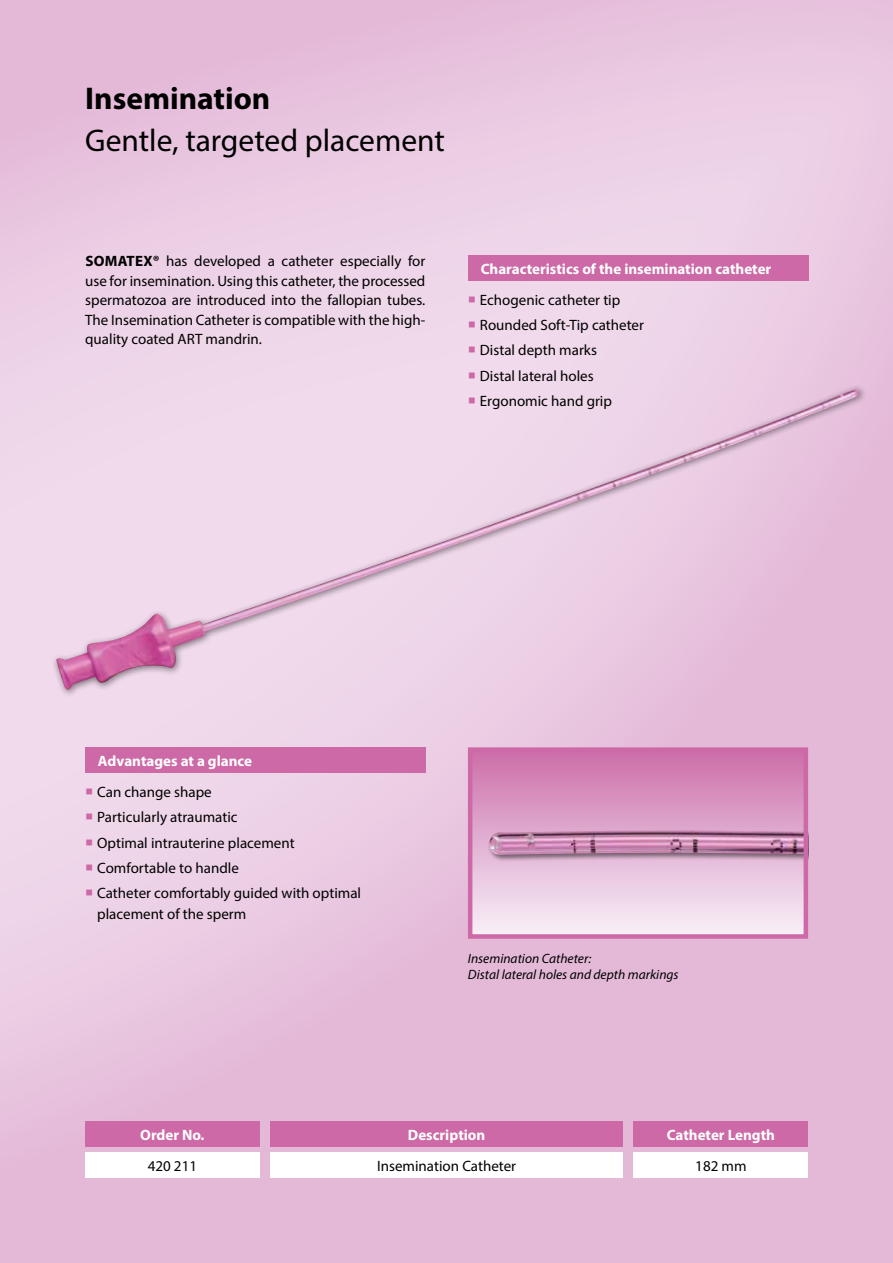
<style>
.page{position:relative;width:893px;height:1263px;background:#fff}
.page>*{position:absolute;margin:0;border:0;box-sizing:border-box;transform-origin:0 0}
.t1{font:31.5px "Myriad Pro";color:#000}
.t2{font:700 31.5px "Myriad Pro";color:#000}
.t3{font:15px/19.5px "Myriad Pro";color:#000;text-align:justify}
.t4{font:700 15px "Myriad Pro";color:#fff}
.t5{font:700 15px "Myriad Pro";color:#000}
.t6{font:italic 13.5px/16.2px "Myriad Pro";color:#000}
.s1{font-weight:700}
.s2{color:#cc69a6}
</style>
<div class="page">
<img style="left:0;top:0;width:893px;height:1263px">
<div style="left:468px;top:255px;width:340px;height:26px;background:#cc69a6"></div>
<div style="left:85px;top:747px;width:340px;height:26px;background:#cc69a6"></div>
<div style="left:470px;top:750px;width:336px;height:186px;background:linear-gradient(to bottom,#cc6faa,#f8f1fa)"></div>
<div style="left:488px;top:829px;width:320px;height:33px;background:#000;opacity:.5"></div>
<img style="left:488px;top:830px;width:315px;height:25px">
<div style="left:468px;top:747px;width:340px;height:192px;border:4px solid #cc69a6"></div>
<div style="left:51px;top:384px;width:816px;height:314px;background:#000;opacity:.5"></div>
<img style="left:56px;top:389px;width:803px;height:302px">
<div style="left:85px;top:1152px;width:175px;height:26px;background:#fff"></div>
<div style="left:634px;top:1152px;width:174px;height:26px;background:#fff"></div>
<div style="left:85px;top:1121px;width:175px;height:26px;background:#cc69a6"></div>
<div style="left:270px;top:1152px;width:353px;height:26px;background:#fff"></div>
<div style="left:270px;top:1121px;width:353px;height:26px;background:#cc69a6"></div>
<div style="left:634px;top:1121px;width:174px;height:26px;background:#cc69a6"></div>
<h1 class="t2" style="left:85px;top:78px;width:187px">Insemination</h1>
<h1 class="t1" style="left:85px;top:121px;width:361px">Gentle, targeted placement</h1>
<p class="t3" style="left:85px;top:251px;width:342px;text-indent:68px"><span class="s1">®</span> has developed a catheter especially for use for insemination. Using this catheter, the processed spermatozoa are introduced into the fallopian tubes.<br>The Insemination Catheter is compatible with the high&shy;quality coated ART mandrin.</p>
<p class="t4" style="left:481px;top:259px;width:292px">Characteristics of the insemination catheter</p>
<p class="t5" style="left:85px;top:252px;width:20px">Somatex</p>
<p class="t3" style="left:468px;top:290px;width:154px"><span class="s2">○</span> Echogenic catheter tip</p>
<p class="t3" style="left:468px;top:315px;width:178px"><span class="s2">○</span> Rounded Soft-Tip catheter</p>
<p class="t3" style="left:468px;top:340px;width:131px"><span class="s2">○</span> Distal depth marks</p>
<p class="t3" style="left:468px;top:366px;width:127px"><span class="s2">○</span> Distal lateral holes</p>
<p class="t3" style="left:468px;top:391px;width:146px"><span class="s2">○</span> Ergonomic hand grip</p>
<p class="t4" style="left:98px;top:751px;width:156px">Advantages at a glance</p>
<p class="t3" style="left:85px;top:782px;width:128px"><span class="s2">○</span> Can change shape</p>
<p class="t3" style="left:85px;top:807px;width:154px"><span class="s2">○</span> Particularly atraumatic</p>
<p class="t3" style="left:85px;top:833px;width:211px"><span class="s2">○</span> Optimal intrauterine placement</p>
<p class="t3" style="left:85px;top:858px;width:155px"><span class="s2">○</span> Comfortable to handle</p>
<p class="t3" style="left:97px;top:882px;width:265px;line-height:21px;text-indent:-12px"><span class="s2">○</span> Catheter comfortably guided with optimal placement of the sperm</p>
<p class="t6" style="left:468px;top:950px;width:212px">Insemination Catheter:<br>Distal lateral holes and depth markings</p>
<p class="t4" style="left:140px;top:1125px;width:66px">Order No.</p>
<p class="t4" style="left:408px;top:1125px;width:79px">Description</p>
<p class="t4" style="left:667px;top:1125px;width:110px">Catheter Length</p>
<p class="t3" style="left:377px;top:1156px;width:141px">Insemination Catheter</p>
<p class="t3" style="left:148px;top:1156px;width:51px">420 211</p>
<p class="t3" style="left:695px;top:1156px;width:53px">182 mm</p>
</div>
